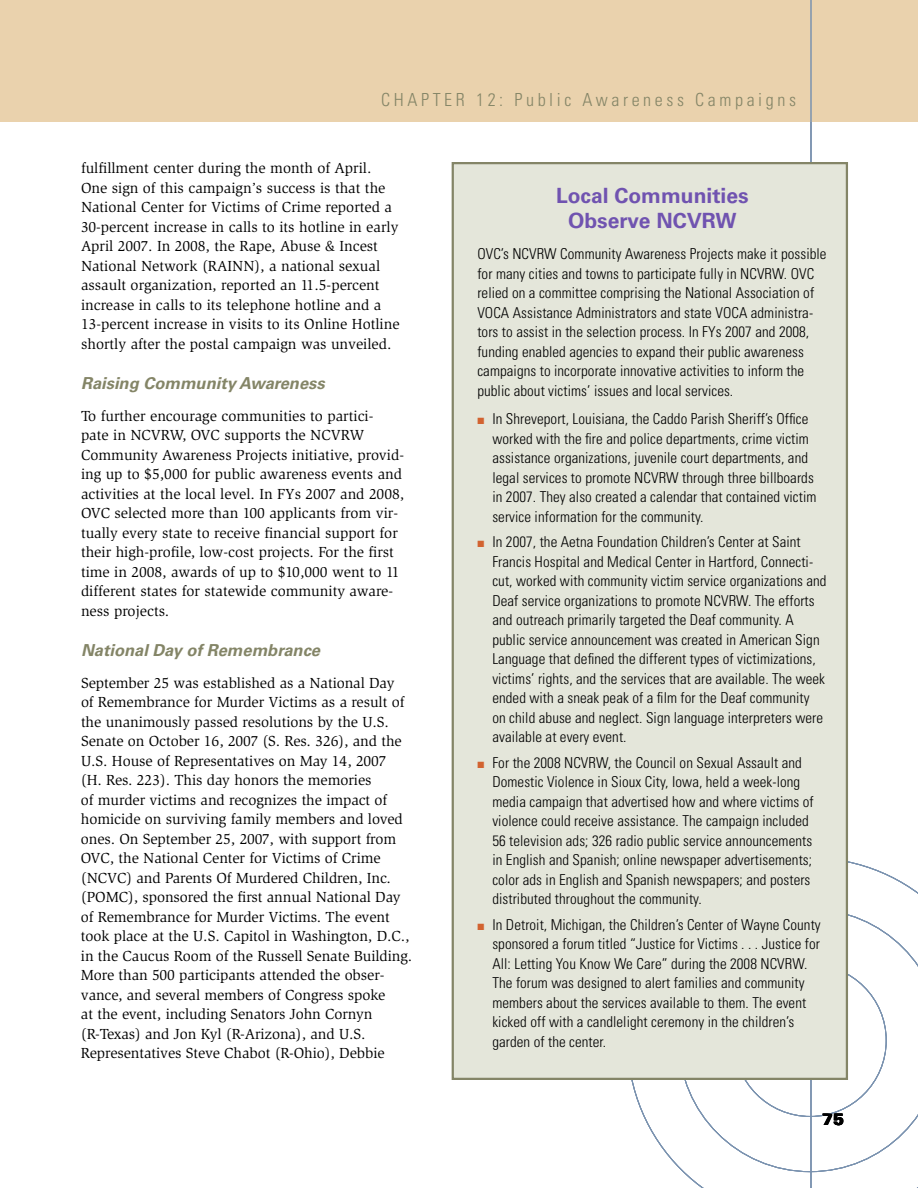
<style>
.page{position:relative;width:918px;height:1188px;background:#fff}
.page>*{position:absolute;margin:0;border:0;box-sizing:border-box;transform-origin:0 0}
.t1{font:700 21px/25.2px "Univers";color:#7053b0;text-align:center}
.t2{font:300 condensed 18px "Univers";letter-spacing:.2em;color:#848567}
.t3{font:italic 700 16.5px "Univers";color:#848567}
.t4{font:900 16.5px "Univers";color:#000}
.t5{font:300 condensed 15px/19.5px "Univers";letter-spacing:.005em;color:#000}
.t6{font:15px/19.5px "Slimbach";letter-spacing:-.005em;color:#000}
.t7{font:9px "Zapf Dingbats";color:#d26330}
.s1{color:#d26330}
</style>
<div class="page">
<div style="left:0;top:0;width:918px;height:122px;background:#ead2ad"></div>
<svg style="left:631px;top:861px;width:287px;height:327px"></svg>
<hr style="left:811px;top:0;width:1px;height:1188px;background:#7b93b0">
<div style="left:452px;top:162px;width:396px;height:918px;background:#e4e6da;border:2px solid #848567"></div>
<p class="t2" style="left:381px;top:89px;width:416px">CHAPTER 12: Public Awareness Campaigns</p>
<p class="t6" style="left:81px;top:159px;width:320px">fulfillment center during the month of April.<br>One sign of this campaign’s success is that the National Center for Victims of Crime reported a 30-percent increase in calls to its hotline in early April 2007. In 2008, the Rape, Abuse &amp; Incest National Network (RAINN), a national sexual assault organization, reported an 11.5-percent increase in calls to its telephone hotline and a 13-percent increase in visits to its Online Hotline shortly after the postal campaign was unveiled.</p>
<h4 class="t3" style="left:81px;top:374px;width:245px">Raising Community Awareness</h4>
<p class="t6" style="left:81px;top:406px;width:325px">To further encourage communities to partici&shy;pate in NCVRW, OVC supports the NCVRW Community Awareness Projects initiative, provid&shy;ing up to $5,000 for public awareness events and activities at the local level. In FYs 2007 and 2008, OVC selected more than 100 applicants from vir&shy;tually every state to receive financial support for their high-profile, low-cost projects. For the first time in 2008, awards of up to $10,000 went to 11 different states for statewide community aware&shy;ness projects.</p>
<h4 class="t3" style="left:81px;top:641px;width:241px">National Day of Remembrance</h4>
<p class="t6" style="left:81px;top:673px;width:325px">September 25 was established as a National Day of Remembrance for Murder Victims as a result of the unanimously passed resolutions by the U.S.<br>Senate on October 16, 2007 (S. Res. 326), and the</p>
<p class="t6" style="left:81px;top:751px;width:307px">U.S. House of Representatives on May 14, 2007</p>
<p class="t6" style="left:81px;top:771px;width:333px">(H. Res. 223). This day honors the memories<br>of murder victims and recognizes the impact of homicide on surviving family members and loved ones. On September 25, 2007, with support from OVC, the National Center for Victims of Crime (NCVC) and Parents Of Murdered Children, Inc. (POMC), sponsored the first annual National Day of Remembrance for Murder Victims. The event took place at the U.S. Capitol in Washington, D.C., in the Caucus Room of the Russell Senate Building.<br>More than 500 participants attended the obser&shy;vance, and several members of Congress spoke<br>at the event, including Senators John Cornyn (R-Texas) and Jon Kyl (R-Arizona), and U.S.<br>Representatives Steve Chabot (R-Ohio), Debbie</p>
<p class="t1" style="left:556px;top:183px;width:194px">Local Communities<br>Observe NCVRW</p>
<p class="t5" style="left:477px;top:244px;width:351px">OVC’s NCVRW Community Awareness Projects make it possible for many cities and towns to participate fully in NCVRW. OVC relied on a committee comprising the National Association of VOCA Assistance Administrators and state VOCA administra&shy;tors to assist in the selection process. In FYs 2007 and 2008, funding enabled agencies to expand their public awareness campaigns to incorporate innovative activities to inform the public about victims’ issues and local services.</p>
<p class="t5" style="left:492px;top:409px;width:326px;text-indent:-15px"><span class="s1">■</span> In Shreveport, Louisiana, the Caddo Parish Sheriff’s Office worked with the fire and police departments, crime victim assistance organizations, juvenile court departments, and legal services to promote NCVRW through three billboards in 2007. They also created a calendar that contained victim service information for the community.</p>
<p class="t5" style="left:492px;top:532px;width:336px">In 2007, the Aetna Foundation Children’s Center at Saint Francis Hospital and Medical Center in Hartford, Connecti&shy;cut, worked with community victim service organizations and Deaf service organizations to promote NCVRW. The efforts and outreach primarily targeted the Deaf community. A public service announcement was created in American Sign Language that defined the different types of victimizations, victims’ rights, and the services that are available. The week ended with a sneak peak of a film for the Deaf community on child abuse and neglect. Sign language interpreters were available at every event.</p>
<p class="t5" style="left:492px;top:753px;width:323px">For the 2008 NCVRW, the Council on Sexual Assault and Domestic Violence in Sioux City, Iowa, held a week-long media campaign that advertised how and where victims of violence could receive assistance. The campaign included 56 television ads; 326 radio public service announcements in English and Spanish; online newspaper advertisements; color ads in English and Spanish newspapers; and posters distributed throughout the community.</p>
<p class="t7" style="left:477px;top:540px;width:8px">■</p>
<p class="t7" style="left:477px;top:760px;width:8px">■</p>
<p class="t5" style="left:492px;top:915px;width:330px;text-indent:-15px"><span class="s1">■</span> In Detroit, Michigan, the Children’s Center of Wayne County sponsored a forum titled “Justice for Victims . . . Justice for All: Letting You Know We Care” during the 2008 NCVRW.<br>The forum was designed to alert families and community members about the services available to them. The event kicked off with a candlelight ceremony in the children’s garden of the center.</p>
<p class="t4" style="left:822px;top:1108px;width:24px">75</p>
</div>
